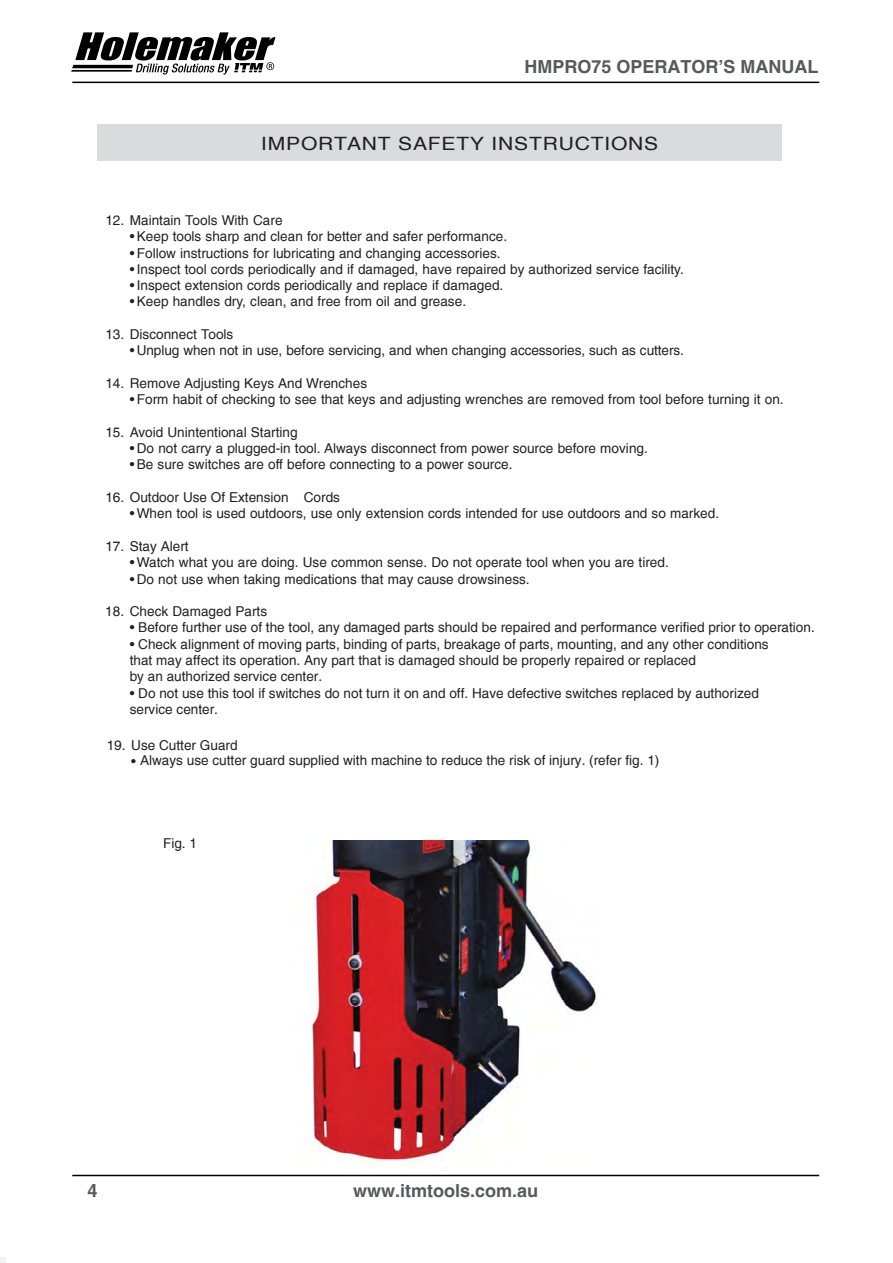
<style>
.page{position:relative;width:893px;height:1263px;background:#fff}
.page>*{position:absolute;margin:0;border:0;box-sizing:border-box;transform-origin:0 0}
.t1{font:18.3px "Helvetica";letter-spacing:.035em;color:#221f20;scale:1.15 1}
.t2{font:700 18px "Helvetica";color:#58595b}
.t3{font:700 18px "Helvetica";color:#58595b}
.t4{font:13.65px/16.4px "Helvetica";color:#221f20}
</style>
<div class="page">
<hr style="left:72px;top:82px;width:747px;height:1px;background:#000">
<hr style="left:72px;top:1175px;width:747px;height:1px;background:#000">
<svg style="left:71px;top:32px;width:205px;height:43px"></svg>
<svg style="left:0;top:1257px;width:6px;height:6px"></svg>
<div style="left:97px;top:125px;width:685px;height:36px;background:#dadbdc"></div>
<img style="left:312px;top:840px;width:285px;height:325px">
<h2 class="t2" style="left:524px;top:55px;width:296px">HMPRO75 OPERATOR’S MANUAL</h2>
<h1 class="t1" style="left:261px;top:133px;width:347px">IMPORTANT SAFETY INSTRUCTIONS</h1>
<p class="t4" style="left:105px;top:212px;width:179px">12. Maintain Tools With Care</p>
<p class="t4" style="left:130px;top:228px;width:379px">• Keep tools sharp and clean for better and safer performance.</p>
<p class="t4" style="left:130px;top:245px;width:372px">• Follow instructions for lubricating and changing accessories.</p>
<p class="t4" style="left:130px;top:261px;width:556px">• Inspect tool cords periodically and if damaged, have repaired by authorized service facility.</p>
<p class="t4" style="left:130px;top:277px;width:375px">• Inspect extension cords periodically and replace if damaged.</p>
<p class="t4" style="left:130px;top:294px;width:338px">• Keep handles dry, clean, and free from oil and grease.</p>
<p class="t4" style="left:105px;top:326px;width:130px">13. Disconnect Tools</p>
<p class="t4" style="left:130px;top:342px;width:556px">• Unplug when not in use, before servicing, and when changing accessories, such as cutters.</p>
<p class="t4" style="left:105px;top:375px;width:263px">14. Remove Adjusting Keys And Wrenches</p>
<p class="t4" style="left:130px;top:391px;width:655px">• Form habit of checking to see that keys and adjusting wrenches are removed from tool before turning it on.</p>
<p class="t4" style="left:105px;top:424px;width:194px">15. Avoid Unintentional Starting</p>
<p class="t4" style="left:130px;top:440px;width:520px">• Do not carry a plugged-in tool. Always disconnect from power source before moving.</p>
<p class="t4" style="left:130px;top:457px;width:384px">• Be sure switches are off before connecting to a power source.</p>
<p class="t4" style="left:105px;top:489px;width:236px">16. Outdoor Use Of Extension Cords</p>
<p class="t4" style="left:130px;top:505px;width:591px">• When tool is used outdoors, use only extension cords intended for use outdoors and so marked.</p>
<p class="t4" style="left:105px;top:538px;width:85px">17. Stay Alert</p>
<p class="t4" style="left:130px;top:554px;width:540px">• Watch what you are doing. Use common sense. Do not operate tool when you are tired.</p>
<p class="t4" style="left:130px;top:571px;width:401px">• Do not use when taking medications that may cause drowsiness.</p>
<p class="t4" style="left:105px;top:603px;width:163px">18. Check Damaged Parts</p>
<p class="t4" style="left:130px;top:620px;width:686px">• Before further use of the tool, any damaged parts should be repaired and performance verified prior to operation.</p>
<p class="t4" style="left:130px;top:636px;width:640px">• Check alignment of moving parts, binding of parts, breakage of parts, mounting, and any other conditions that may affect its operation. Any part that is damaged should be properly repaired or replaced<br>by an authorized service center.</p>
<p class="t4" style="left:130px;top:685px;width:631px">• Do not use this tool if switches do not turn it on and off. Have defective switches replaced by authorized service center.</p>
<p class="t4" style="left:107px;top:737px;width:132px">19. Use Cutter Guard</p>
<p class="t4" style="left:131px;top:752px;width:530px">• Always use cutter guard supplied with machine to reduce the risk of injury. (refer fig. 1)</p>
<p class="t4" style="left:163px;top:835px;width:35px">Fig. 1</p>
<h2 class="t2" style="left:87px;top:1179px;width:12px">4</h2>
<h2 class="t3" style="left:353px;top:1179px;width:187px">www.itmtools.com.au</h2>
</div>
